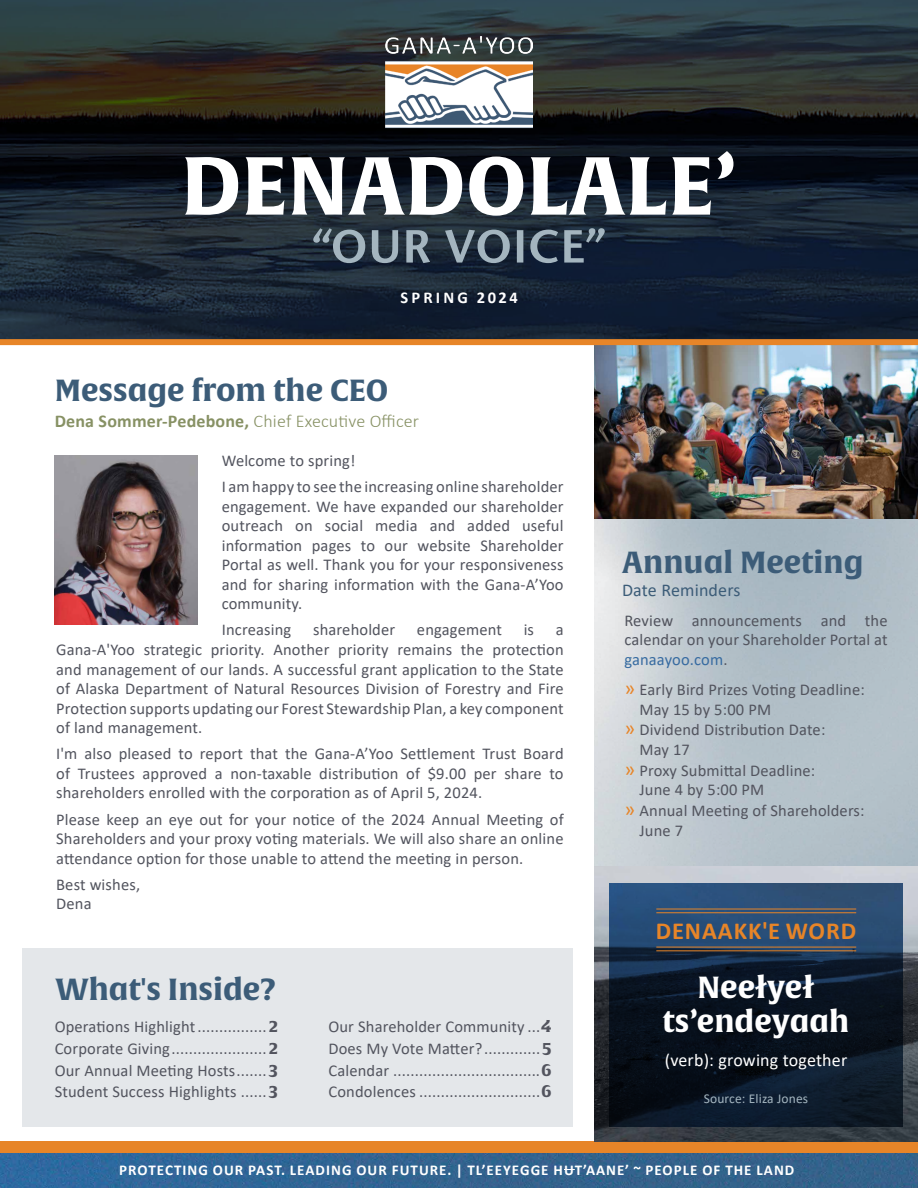
<style>
.page{position:relative;width:918px;height:1188px;background:#fff}
.page>*{position:absolute;margin:0;border:0;box-sizing:border-box;transform-origin:0 0}
.t1{font:700 80.55px "Alverata";color:#fff}
.t2{font:700 30px "Alverata Informal";color:#3c5c78}
.t3{font:700 30px/34.5px "Alverata Informal";color:#fff;text-align:center}
.t4{font:700 24.6px "Calibri";letter-spacing:.04em;color:#e78528}
.t5{font:300 18px "Calibri";letter-spacing:.01em;color:#879164}
.t6{font:18px "Calibri";letter-spacing:.01em;color:#fff}
.t7{font:18px "Calibri";letter-spacing:.01em;color:#3c5c78}
.t8{font:16.5px/19.5px "Calibri";letter-spacing:.01em;color:#52545e;text-align:justify}
.t9{font:700 16.5px "Calibri";letter-spacing:.19em;color:#fff}
.t10{font:700 15px "Calibri";letter-spacing:.07em;color:#fff}
.t11{font:13.5px "Calibri";letter-spacing:.01em;color:#a4b5bf}
.s1{font-weight:700}
.s2{font-family:"Alverata";font-weight:700}
.s3{color:#376ba1}
.s4{font-size:21px;color:#e78528}
</style>
<div class="page">
<img style="left:594px;top:345px;width:324px;height:796px">
<img style="left:0;top:1153px;width:918px;height:35px">
<div style="left:0;top:1141px;width:918px;height:12px;background:#e78528"></div>
<img style="left:0;top:0;width:918px;height:339px">
<svg style="left:313px;top:228px;width:292px;height:35px;background:#495765"></svg>
<div style="left:387px;top:277px;width:144px;height:40px;background:#000;opacity:.51"></div>
<img style="left:386px;top:37px;width:146px;height:95px">
<img style="left:54px;top:456px;width:144px;height:168px">
<svg style="left:594px;top:520px;width:324px;height:346px;background:#bac5cc"></svg>
<img style="left:609px;top:883px;width:294px;height:244px">
<hr style="left:656px;top:947px;width:200px;height:1px;background:#e78528">
<hr style="left:656px;top:950px;width:200px;height:1px;background:#e78528">
<hr style="left:656px;top:909px;width:200px;height:1px;background:#e78528">
<hr style="left:656px;top:912px;width:200px;height:1px;background:#e78528">
<div style="left:22px;top:948px;width:550px;height:179px;background:#e4e7ea"></div>
<div style="left:0;top:339px;width:918px;height:6px;background:#e78528"></div>
<h1 class="t1" style="left:181px;top:136px;width:558px">DENADOLALE’</h1>
<p class="t9" style="left:401px;top:286px;width:119px">SPRING 2024</p>
<h2 class="t2" style="left:55px;top:371px;width:335px">Message from the CEO</h2>
<p class="t5" style="left:55px;top:410px;width:366px"><span class="s1">Dena Sommer-Pedebone,</span> Chief Executive Officer</p>
<p class="t8" style="left:222px;top:447px;width:343px;line-height:26.2px">Welcome to spring!<br>I am happy to see the increasing online shareholder</p>
<p class="t8" style="left:222px;top:496px;width:343px">engagement. We have expanded our shareholder outreach on social media and added useful information pages to our website Shareholder Portal as well. Thank you for your responsiveness and for sharing information with the Gana-A’Yoo community.</p>
<p class="t8" style="left:222px;top:620px;width:71px">Increasing</p>
<p class="t8" style="left:313px;top:620px;width:84px">shareholder</p>
<p class="t8" style="left:417px;top:620px;width:87px">engagement</p>
<p class="t8" style="left:524px;top:620px;width:12px">is</p>
<p class="t8" style="left:56px;top:620px;width:509px;text-indent:500px">a Gana-A'Yoo strategic priority. Another priority remains the protection and management of our lands. A successful grant application to the State of Alaska Department of Natural Resources Division of Forestry and Fire Protection supports updating our Forest Stewardship Plan, a key component of land management.</p>
<p class="t8" style="left:56px;top:744px;width:509px">I'm also pleased to report that the Gana-A’Yoo Settlement Trust Board of Trustees approved a non-taxable distribution of $9.00 per share to shareholders enrolled with the corporation as of April 5, 2024.</p>
<p class="t8" style="left:56px;top:809px;width:509px">Please keep an eye out for your notice of the 2024 Annual Meeting of Shareholders and your proxy voting materials. We will also share an online attendance option for those unable to attend the meeting in person.</p>
<p class="t8" style="left:56px;top:874px;width:86px">Best wishes,<br>Dena</p>
<h2 class="t2" style="left:55px;top:970px;width:222px">What's Inside?</h2>
<p class="t8" style="left:55px;top:1015px;width:225px;line-height:21.8px">Operations Highlight................ <span class="s2">2<br></span>Corporate Giving...................... <span class="s2">2<br></span>Our Annual Meeting Hosts.......<span class="s2">3<br></span>Student Success Highlights ...... <span class="s2">3</span></p>
<p class="t8" style="left:328px;top:1015px;width:225px;line-height:21.8px">Our Shareholder Community ...<span class="s2">4<br></span>Does My Vote Matter?.............<span class="s2">5<br></span>Calendar ..................................<span class="s2">6<br></span>Condolences ............................<span class="s2">6</span></p>
<h2 class="t2" style="left:622px;top:544px;width:243px">Annual Meeting</h2>
<p class="t7" style="left:622px;top:577px;width:120px">Date Reminders</p>
<p class="t8" style="left:624px;top:610px;width:265px">Review announcements and the calendar on your Shareholder Portal at <span class="s3">ganaayoo.com</span>.</p>
<p class="t8" style="left:624px;top:679px;width:242px"><span class="s4">»</span> Early Bird Prizes Voting Deadline:</p>
<p class="t8" style="left:639px;top:699px;width:133px">May 15 by 5:00 PM</p>
<p class="t8" style="left:624px;top:720px;width:203px"><span class="s4">»</span> Dividend Distribution Date:</p>
<p class="t8" style="left:639px;top:739px;width:52px">May 17</p>
<p class="t8" style="left:624px;top:760px;width:192px"><span class="s4">»</span> Proxy Submittal Deadline:</p>
<p class="t8" style="left:639px;top:780px;width:126px">June 4 by 5:00 PM</p>
<p class="t8" style="left:624px;top:801px;width:242px"><span class="s4">»</span> Annual Meeting of Shareholders:</p>
<p class="t8" style="left:639px;top:820px;width:45px">June 7</p>
<h3 class="t4" style="left:656px;top:913px;width:202px">DENAAKK'E WORD</h3>
<h2 class="t3" style="left:663px;top:971px;width:188px">Neełyeł ts’endeyaah</h2>
<p class="t6" style="left:665px;top:1047px;width:184px">(verb): growing together</p>
<p class="t11" style="left:704px;top:1090px;width:106px">Source: Eliza Jones</p>
<p class="t10" style="left:119px;top:1159px;width:677px">PROTECTING OUR PAST. LEADING OUR FUTURE. | TL’EEYEGGE HUT’AANE’ ~ PEOPLE OF THE LAND</p>
</div>
